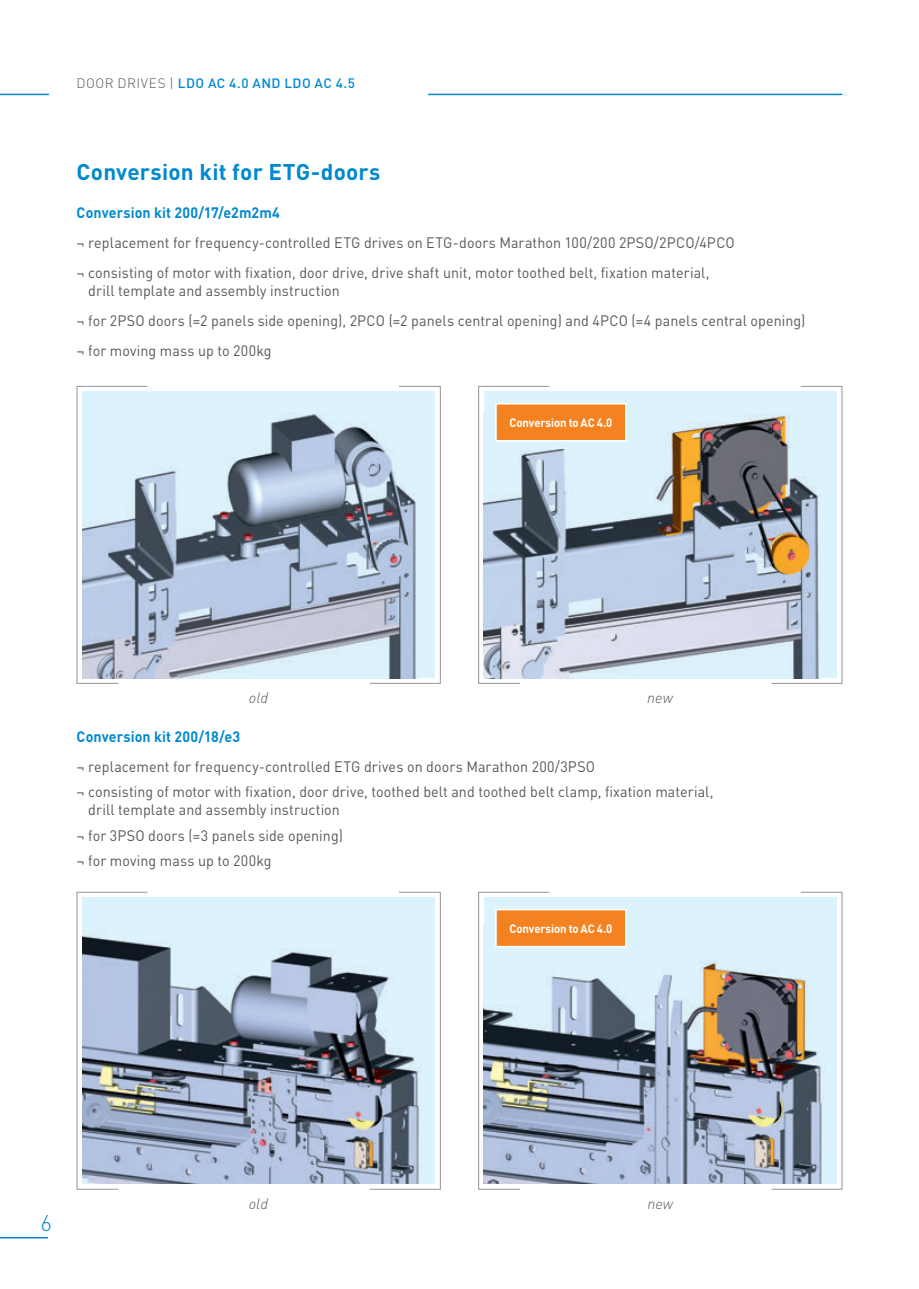
<style>
.page{position:relative;width:919px;height:1289px;background:#fff}
.page>*{position:absolute;margin:0;border:0;box-sizing:border-box;transform-origin:0 0}
.t1{font:700 22.5px "DIN";letter-spacing:.01em;color:#0089cf}
.t2{font:300 22.5px "DIN";color:#0089cf}
.t3{font:15px/25.5px "DIN";letter-spacing:.005em;color:#57585a}
.t4{font:15px/25.5px "DIN";letter-spacing:.005em;color:#57585a;scale:.95 1}
.t5{font:700 15px "DIN";letter-spacing:.01em;color:#0089cf;scale:.95 1}
.t6{font:italic 300 15px "DIN";color:#57585a}
.t7{font:500 13.5px "DIN";letter-spacing:.035em;color:#0089cf}
.t8{font:700 12px "DIN";letter-spacing:-.015em;color:#fff;scale:.95 1}
.s1{font-weight:300;color:#57585a}
</style>
<div class="page">
<hr style="left:0;top:1236px;width:48px;height:2px;background:#0089cf">
<div style="left:82px;top:897px;width:353px;height:286px;background:#dcf2fc"></div>
<img style="left:148px;top:944px;width:221px;height:239px">
<svg style="left:76px;top:891px;width:72px;height:298px"></svg>
<svg style="left:369px;top:891px;width:72px;height:298px"></svg>
<div style="left:484px;top:897px;width:352px;height:286px;background:#dcf2fc"></div>
<img style="left:550px;top:924px;width:220px;height:259px">
<svg style="left:478px;top:891px;width:72px;height:298px"></svg>
<svg style="left:770px;top:891px;width:72px;height:298px"></svg>
<div style="left:82px;top:391px;width:353px;height:287px;background:#dcf2fc"></div>
<img style="left:148px;top:413px;width:221px;height:265px">
<svg style="left:76px;top:385px;width:72px;height:299px"></svg>
<svg style="left:369px;top:385px;width:72px;height:299px"></svg>
<div style="left:484px;top:391px;width:352px;height:287px;background:#dcf2fc"></div>
<img style="left:550px;top:414px;width:220px;height:264px">
<svg style="left:478px;top:385px;width:72px;height:299px"></svg>
<svg style="left:770px;top:385px;width:72px;height:299px"></svg>
<div style="left:496px;top:404px;width:129px;height:37px;background:#f58220"></div>
<div style="left:495px;top:403px;width:131px;height:38px;border:2px solid #fff"></div>
<div style="left:496px;top:909px;width:129px;height:37px;background:#f58220"></div>
<div style="left:495px;top:908px;width:131px;height:39px;border:2px solid #fff"></div>
<hr style="left:428px;top:94px;width:414px;height:1px;background:#0089cf">
<hr style="left:0;top:94px;width:49px;height:1px;background:#0089cf">
<p class="t7" style="left:77px;top:74px;width:280px"><span class="s1">DOOR DRIVES |</span> LDO AC 4.0 AND LDO AC 4.5</p>
<h1 class="t1" style="left:77px;top:157px;width:305px">Conversion kit for ETG-doors</h1>
<p class="t5" style="left:77px;top:203px;width:215px">Conversion kit 200/17/e2m2m4</p>
<p class="t3" style="left:77px;top:227px;width:659px;line-height:30px">¬ replacement for frequency-controlled ETG drives on ETG-doors Marathon 100/200 2PSO/2PCO/4PCO ¬ consisting of motor with fixation, door drive, drive shaft unit, motor toothed belt, fixation material,</p>
<p class="t4" style="left:77px;top:275px;width:768px;line-height:30px;text-indent:12px">drill template and assembly instruction<br>¬ for 2PSO doors (=2 panels side opening), 2PCO (=2 panels central opening) and 4PCO (=4 panels central opening) ¬ for moving mass up to 200kg</p>
<p class="t8" style="left:509px;top:415px;width:110px">Conversion to AC 4.0</p>
<p class="t6" style="left:249px;top:688px;width:21px">old</p>
<p class="t6" style="left:647px;top:688px;width:27px">new</p>
<p class="t5" style="left:77px;top:726px;width:174px">Conversion kit 200/18/e3</p>
<p class="t3" style="left:77px;top:753px;width:638px">¬ replacement for frequency-controlled ETG drives on doors Marathon 200/3PSO<br>¬ consisting of motor with fixation, door drive, toothed belt and toothed belt clamp, fixation material,</p>
<p class="t4" style="left:77px;top:796px;width:282px;text-indent:12px">drill template and assembly instruction ¬ for 3PSO doors (=3 panels side opening) ¬ for moving mass up to 200kg</p>
<p class="t8" style="left:509px;top:920px;width:110px">Conversion to AC 4.0</p>
<h1 class="t2" style="left:41px;top:1208px;width:13px">6</h1>
<p class="t6" style="left:249px;top:1194px;width:21px">old</p>
<p class="t6" style="left:647px;top:1194px;width:27px">new</p>
</div>
